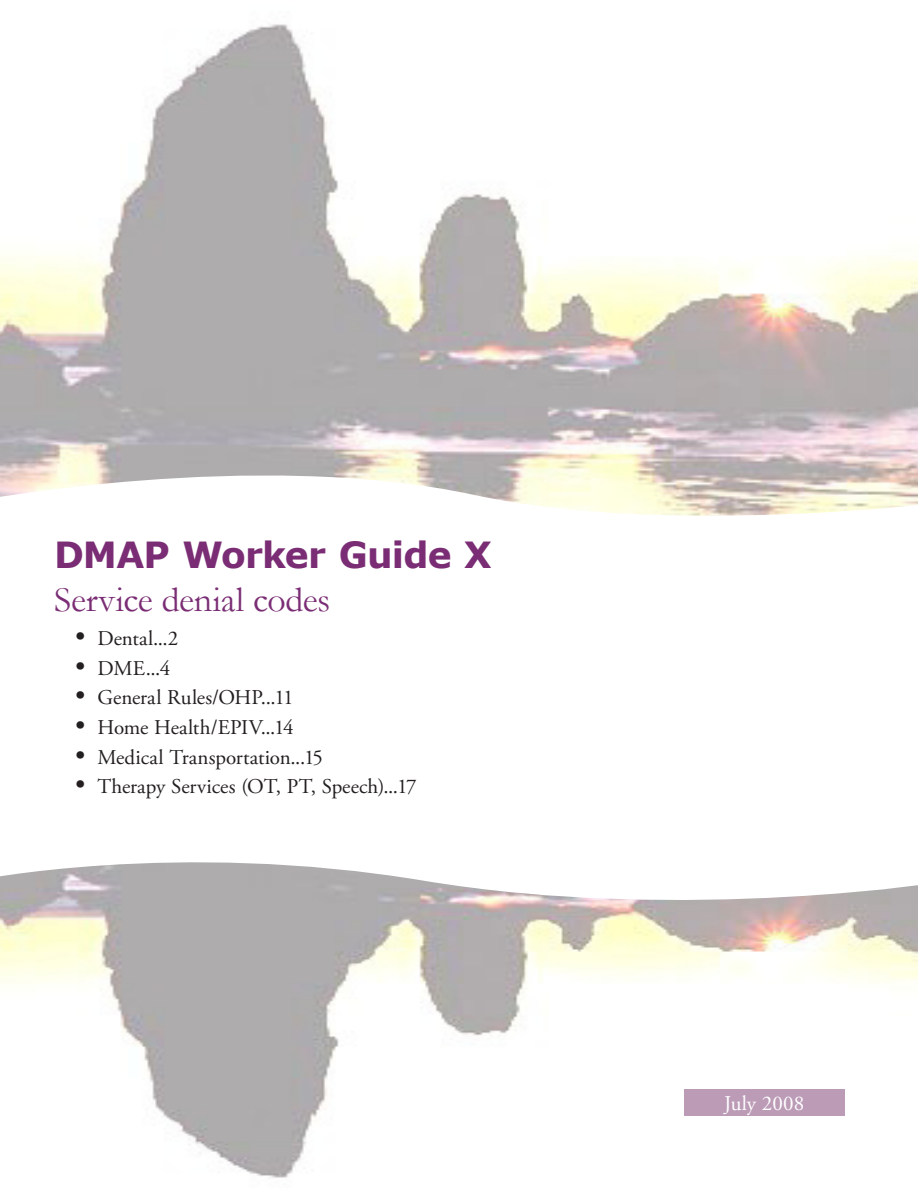
<style>
.page{position:relative;width:918px;height:1188px;background:#fff}
.page>*{position:absolute;margin:0;border:0;box-sizing:border-box;transform-origin:0 0}
.Section_title{font:36px "Garamond";letter-spacing:-.01em;color:#7a2d74}
.Head{font:700 36px "Verdana";letter-spacing:-.02em;color:#7a2d74}
.Bullet_1{font:21px "Adobe Garamond Pro";color:#231f20}
.White_type{font:21px "Adobe Garamond Pro";color:#fff}
.s1{font-size:27px}
</style>
<div class="page">
<img style="left:0;top:24px;width:918px;height:424px">
<img style="left:0;top:924px;width:918px;height:254px">
<svg style="left:0;top:448px;width:918px;height:476px"></svg>
<div style="left:684px;top:1089px;width:161px;height:27px;background:#bc9bb7"></div>
<p class="Head" style="left:54px;top:532px;width:439px">DMAP Worker Guide X</p>
<p class="Section_title" style="left:54px;top:575px;width:278px">Service denial codes</p>
<p class="Bullet_1" style="left:75px;top:626px;width:105px"><span class="s1">•</span> Dental...2</p>
<p class="Bullet_1" style="left:75px;top:655px;width:97px"><span class="s1">•</span> DME...4</p>
<p class="Bullet_1" style="left:75px;top:685px;width:220px"><span class="s1">•</span> General Rules/OHP...11</p>
<p class="Bullet_1" style="left:75px;top:715px;width:220px"><span class="s1">•</span> Home Health/EPIV...14</p>
<p class="Bullet_1" style="left:75px;top:744px;width:250px"><span class="s1">•</span> Medical Transportation...15</p>
<p class="Bullet_1" style="left:75px;top:774px;width:343px"><span class="s1">•</span> Therapy Services (OT, PT, Speech)...17</p>
<p class="White_type" style="left:724px;top:1091px;width:81px">July 2008</p>
</div>
